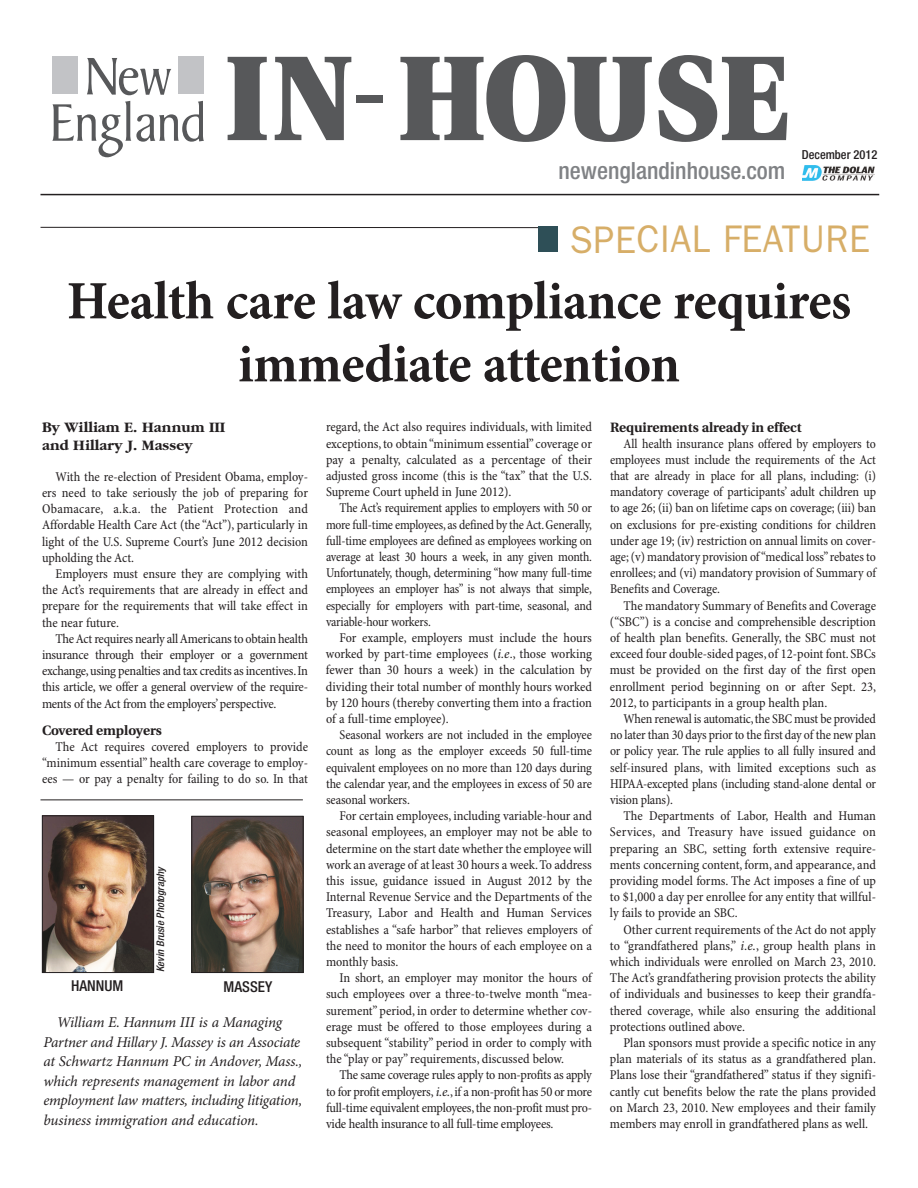
<style>
.page{position:relative;width:918px;height:1188px;background:#fff}
.page>*{position:absolute;margin:0;border:0;box-sizing:border-box;transform-origin:0 0}
.t1{font:900 120.3px "Utopia";color:#57585a;scale:.91 1}
.t2{font:700 54px/63px "Minion Pro";letter-spacing:-.01em;color:#231f20;text-align:center}
.t3{font:38.55px "Franklin Gothic";letter-spacing:.015em;color:#d7ae68;scale:.96 1}
.t4{font:500 condensed 23.7px "Helvetica Neue";color:#808285}
.t5{font:italic 15px/19.5px "Minion Pro";letter-spacing:-.015em;color:#231f20}
.t6{font:700 15px/18px "Garamond";color:#231f20}
.t7{font:500 condensed 15px "Helvetica Neue";color:#231f20}
.t8{font:condensed 13.5px/16.2px "Minion Pro";letter-spacing:-.005em;color:#231f20;text-align:justify}
.t9{font:condensed 13.5px/16.2px "Minion Pro";letter-spacing:-.005em;color:#231f20;text-align:justify;scale:.96 1}
.t10{font:700 13.5px "Utopia";color:#231f20}
.t11{font:500 condensed 12.45px "Helvetica Neue";color:#231f20}
.t12{font:italic 500 condensed 10.5px "Helvetica Neue";color:#231f20}
.s1{font-style:italic;font-stretch:normal}
</style>
<div class="page">
<svg style="left:40px;top:227px;width:498px;height:1px"></svg>
<div style="left:538px;top:227px;width:19px;height:25px;background:#2e4f57"></div>
<svg style="left:52px;top:101px;width:152px;height:56px"></svg>
<svg style="left:228px;top:57px;width:39px;height:83px"></svg>
<svg style="left:275px;top:57px;width:76px;height:83px"></svg>
<svg style="left:400px;top:55px;width:252px;height:87px"></svg>
<svg style="left:658px;top:55px;width:129px;height:87px"></svg>
<div style="left:52px;top:57px;width:26px;height:37px;background:#c2c3c6"></div>
<div style="left:178px;top:57px;width:26px;height:37px;background:#c2c3c6"></div>
<svg style="left:87px;top:58px;width:84px;height:37px"></svg>
<img style="left:803px;top:166px;width:71px;height:15px">
<hr style="left:40px;top:194px;width:839px;height:1px;background:#231f20">
<hr style="left:40px;top:800px;width:263px;height:1px;background:#231f20">
<img style="left:44px;top:817px;width:108px;height:154px">
<div style="left:42px;top:815px;width:112px;height:158px;border:1px solid #231f20"></div>
<img style="left:193px;top:818px;width:108px;height:153px">
<div style="left:191px;top:816px;width:112px;height:157px;border:1px solid #231f20"></div>
<h1 class="t1" style="left:353px;top:46px;width:38px">-</h1>
<h3 class="t4" style="left:558px;top:162px;width:229px">newenglandinhouse.com</h3>
<p class="t11" style="left:802px;top:150px;width:77px">December 2012</p>
<h3 class="t3" style="left:570px;top:226px;width:314px">SPECIAL FEATURE</h3>
<h2 class="t2" style="left:67px;top:274px;width:786px">Health care law compliance requires immediate attention</h2>
<p class="t6" style="left:42px;top:418px;width:185px">By William E. Hannum III and Hillary J. Massey</p>
<p class="t8" style="left:42px;top:470px;width:268px;text-indent:14px">With the re-election of President Obama, employ&shy;ers need to take seriously the job of preparing for Obamacare, a.k.a. the Patient Protection and Affordable Health Care Act (the “Act”), particularly in light of the U.S. Supreme Court’s June 2012 decision upholding the Act.</p>
<p class="t8" style="left:42px;top:567px;width:268px;text-indent:13px">Employers must ensure they are complying with the Act’s requirements that are already in effect and prepare for the requirements that will take effect in the near future.</p>
<p class="t8" style="left:42px;top:632px;width:268px;text-indent:14px">TheAct requires nearly allAmericans to obtain health insurance through their employer or a government exchange,using penalties and tax credits as incentives.In this article, we offer a general overview of the require&shy;ments of the Act from the employers’ perspective.</p>
<p class="t10" style="left:42px;top:725px;width:122px">Covered employers</p>
<p class="t8" style="left:42px;top:740px;width:268px;text-indent:14px">The Act requires covered employers to provide “minimum essential” health care coverage to employ&shy;ees — or pay a penalty for failing to do so. In that</p>
<p class="t12" style="left:157px;top:972px;width:106px;rotate:-90deg">Kevin Brusie Photography</p>
<p class="t7" style="left:71px;top:980px;width:54px">HANNUM</p>
<p class="t7" style="left:224px;top:981px;width:50px">MASSEY</p>
<p class="t5" style="left:43px;top:1014px;width:261px;text-indent:13px">William E. Hannum III is a Managing Partner and Hillary J. Massey is an Associate at Schwartz Hannum PC in Andover, Mass., which represents management in labor and employment law matters, including litigation, business immigration and education.</p>
<p class="t8" style="left:326px;top:420px;width:268px">regard, the Act also requires individuals, with limited exceptions,to obtain“minimum essential”coverage or pay a penalty, calculated as a percentage of their adjusted gross income (this is the “tax” that the U.S.<br>Supreme Court upheld in June 2012).</p>
<p class="t9" style="left:326px;top:501px;width:279px;text-indent:14px">The Act’s requirement applies to employers with 50 or more full-time employees,as defined by theAct.Generally, full-time employees are defined as employees working on average at least 30 hours a week, in any given month.<br>Unfortunately, though, determining “how many full-time employees an employer has” is not always that simple, especially for employers with part-time, seasonal, and variable-hour workers.</p>
<p class="t8" style="left:326px;top:631px;width:268px;text-indent:14px">For example, employers must include the hours worked by part-time employees (<span class="s1">i.e</span>., those working fewer than 30 hours a week) in the calculation by dividing their total number of monthly hours worked by 120 hours (thereby converting them into a fraction of a full-time employee).</p>
<p class="t8" style="left:326px;top:728px;width:268px;text-indent:14px">Seasonal workers are not included in the employee count as long as the employer exceeds 50 full-time equivalent employees on no more than 120 days during the calendar year, and the employees in excess of 50 are seasonal workers.</p>
<p class="t8" style="left:326px;top:809px;width:268px;text-indent:13px">For certain employees, including variable-hour and seasonal employees, an employer may not be able to determine on the start date whether the employee will work an average of at least 30 hours a week.To address this issue, guidance issued in August 2012 by the Internal Revenue Service and the Departments of the Treasury, Labor and Health and Human Services establishes a “safe harbor” that relieves employers of the need to monitor the hours of each employee on a monthly basis.</p>
<p class="t8" style="left:326px;top:971px;width:268px;text-indent:13px">In short, an employer may monitor the hours of such employees over a three-to-twelve month “mea&shy;surement” period, in order to determine whether cov&shy;erage must be offered to those employees during a subsequent “stability” period in order to comply with the“play or pay” requirements, discussed below.</p>
<p class="t8" style="left:326px;top:1068px;width:268px;text-indent:14px">The same coverage rules apply to non-profits as apply to for profit employers, <span class="s1">i.e.</span>,if a non-profit has 50 or more full-time equivalent employees,the non-profit must pro&shy;vide health insurance to all full-time employees.</p>
<p class="t10" style="left:610px;top:421px;width:193px">Requirements already in effect</p>
<p class="t8" style="left:610px;top:436px;width:268px;text-indent:14px">All health insurance plans offered by employers to employees must include the requirements of the Act that are already in place for all plans, including: (i) mandatory coverage of participants’ adult children up to age 26; (ii) ban on lifetime caps on coverage; (iii) ban on exclusions for pre-existing conditions for children under age 19; (iv) restriction on annual limits on cover&shy;age; (v) mandatory provision of“medical loss”rebates to enrollees; and (vi) mandatory provision of Summary of Benefits and Coverage.</p>
<p class="t8" style="left:610px;top:598px;width:268px;text-indent:14px">The mandatory Summary of Benefits and Coverage (“SBC”) is a concise and comprehensible description of health plan benefits. Generally, the SBC must not exceed four double-sided pages, of 12-point font. SBCs must be provided on the first day of the first open enrollment period beginning on or after Sept. 23, 2012, to participants in a group health plan.</p>
<p class="t8" style="left:610px;top:712px;width:268px;text-indent:14px">When renewal is automatic,the SBC must be provided no later than 30 days prior to the first day of the new plan or policy year. The rule applies to all fully insured and self-insured plans, with limited exceptions such as HIPAA-excepted plans (including stand-alone dental or vision plans).</p>
<p class="t8" style="left:610px;top:809px;width:268px;text-indent:14px">The Departments of Labor, Health and Human Services, and Treasury have issued guidance on preparing an SBC, setting forth extensive require&shy;ments concerning content, form, and appearance, and providing model forms. The Act imposes a fine of up to $1,000 a day per enrollee for any entity that willful&shy;ly fails to provide an SBC.</p>
<p class="t8" style="left:610px;top:922px;width:268px;text-indent:14px">Other current requirements of the Act do not apply to “grandfathered plans,” <span class="s1">i.e.</span>, group health plans in which individuals were enrolled on March 23, 2010.<br>The Act’s grandfathering provision protects the ability of individuals and businesses to keep their grandfa&shy;thered coverage, while also ensuring the additional protections outlined above.</p>
<p class="t8" style="left:610px;top:1036px;width:268px;text-indent:14px">Plan sponsors must provide a specific notice in any plan materials of its status as a grandfathered plan.<br>Plans lose their “grandfathered” status if they signifi&shy;cantly cut benefits below the rate the plans provided on March 23, 2010. New employees and their family members may enroll in grandfathered plans as well.</p>
</div>
